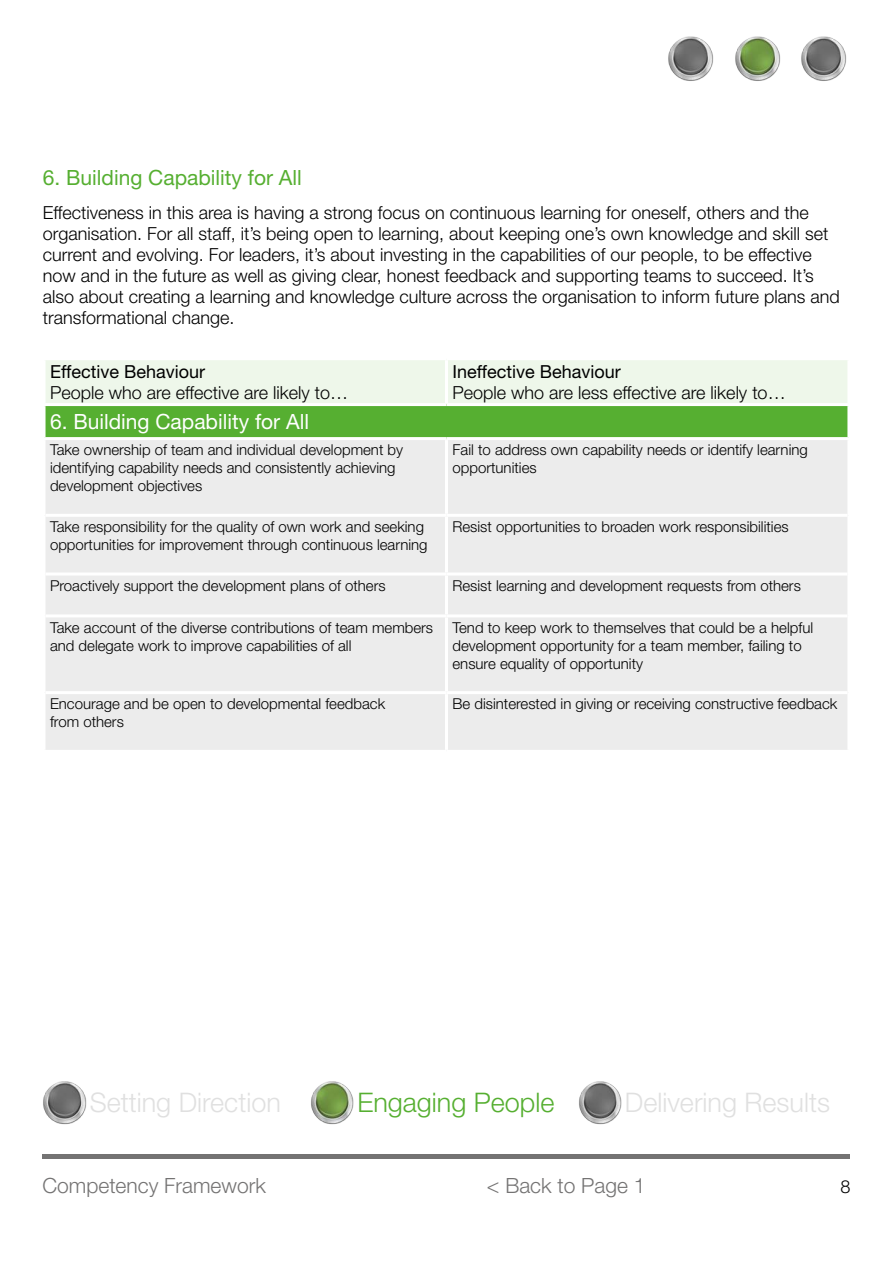
<style>
.page{position:relative;width:893px;height:1263px;background:#fff}
.page>*{position:absolute;margin:0;border:0;box-sizing:border-box;transform-origin:0 0}
.t1{font:300 27px "Helvetica Neue LT Std";color:#e0e0e0}
.t2{font:300 27px "Helvetica Neue LT Std";color:#56af31}
.t3{font:300 21px "Helvetica Neue LT Std";color:#747373}
.SubHead_in_Table{font:21px "Helvetica Neue LT Std";color:#fff}
.Sub_Heading{font:21px "Helvetica Neue LT Std";color:#56af31}
.t4{font:300 18px/21px "Helvetica Neue LT Std";color:#000}
.t5{font:300 15px/18px "Helvetica Neue LT Std";color:#000}
.s1{font-weight:400}
</style>
<div class="page">
<img style="left:43px;top:1081px;width:44px;height:44px">
<img style="left:311px;top:1081px;width:43px;height:44px">
<img style="left:579px;top:1081px;width:43px;height:44px">
<img style="left:668px;top:36px;width:46px;height:45px">
<img style="left:735px;top:36px;width:46px;height:45px">
<img style="left:801px;top:36px;width:46px;height:45px">
<div style="left:43px;top:1154px;width:807px;height:5px;background:#747373"></div>
<div style="left:46px;top:360px;width:801px;height:43px;background:#eef7ea"></div>
<div style="left:44px;top:405px;width:805px;height:34px;background:#56af31"></div>
<div style="left:46px;top:440px;width:801px;height:310px;background:#ececec"></div>
<hr style="left:43px;top:437px;width:403px;height:3px;background:#fff">
<hr style="left:46px;top:514px;width:400px;height:3px;background:#fff">
<hr style="left:46px;top:572px;width:400px;height:3px;background:#fff">
<hr style="left:46px;top:691px;width:400px;height:3px;background:#fff">
<hr style="left:46px;top:614px;width:400px;height:3px;background:#fff">
<hr style="left:445px;top:617px;width:3px;height:74px;background:#fff">
<hr style="left:445px;top:575px;width:3px;height:39px;background:#fff">
<hr style="left:445px;top:694px;width:3px;height:56px;background:#fff">
<hr style="left:446px;top:614px;width:401px;height:3px;background:#fff">
<hr style="left:43px;top:406px;width:3px;height:31px;background:#fff">
<hr style="left:847px;top:406px;width:3px;height:31px;background:#fff">
<hr style="left:445px;top:517px;width:3px;height:55px;background:#fff">
<hr style="left:446px;top:572px;width:401px;height:3px;background:#fff">
<hr style="left:446px;top:691px;width:401px;height:3px;background:#fff">
<hr style="left:43px;top:403px;width:403px;height:3px;background:#fff">
<hr style="left:446px;top:437px;width:404px;height:3px;background:#fff">
<hr style="left:445px;top:440px;width:3px;height:74px;background:#fff">
<hr style="left:446px;top:514px;width:401px;height:3px;background:#fff">
<hr style="left:445px;top:360px;width:3px;height:43px;background:#fff">
<hr style="left:446px;top:403px;width:404px;height:3px;background:#fff">
<p class="Sub_Heading" style="left:43px;top:165px;width:261px">6. Building Capability for All</p>
<p class="t4" style="left:43px;top:202px;width:798px">Effectiveness in this area is having a strong focus on continuous learning for oneself, others and the organisation. For all staff, it’s being open to learning, about keeping one’s own knowledge and skill set current and evolving. For leaders, it’s about investing in the capabilities of our people, to be effective now and in the future as well as giving clear, honest feedback and supporting teams to succeed. It’s also about creating a learning and knowledge culture across the organisation to inform future plans and transformational change.</p>
<p class="t4" style="left:50px;top:360px;width:300px"><span class="s1">Effective Behaviour<br></span>People who are effective are likely to…</p>
<p class="t4" style="left:452px;top:360px;width:335px"><span class="s1">Ineffective Behaviour<br></span>People who are less effective are likely to…</p>
<p class="SubHead_in_Table" style="left:50px;top:409px;width:261px">6. Building Capability for All</p>
<p class="t5" style="left:50px;top:441px;width:355px">Take ownership of team and individual development by identifying capability needs and consistently achieving development objectives</p>
<p class="t5" style="left:452px;top:441px;width:357px">Fail to address own capability needs or identify learning opportunities</p>
<p class="t5" style="left:50px;top:517px;width:379px">Take responsibility for the quality of own work and seeking opportunities for improvement through continuous learning</p>
<p class="t5" style="left:452px;top:517px;width:338px">Resist opportunities to broaden work responsibilities</p>
<p class="t5" style="left:50px;top:576px;width:337px">Proactively support the development plans of others</p>
<p class="t5" style="left:452px;top:576px;width:350px">Resist learning and development requests from others</p>
<p class="t5" style="left:50px;top:618px;width:385px">Take account of the diverse contributions of team members and delegate work to improve capabilities of all</p>
<p class="t5" style="left:452px;top:618px;width:362px">Tend to keep work to themselves that could be a helpful development opportunity for a team member, failing to ensure equality of opportunity</p>
<p class="t5" style="left:50px;top:695px;width:337px">Encourage and be open to developmental feedback from others</p>
<p class="t5" style="left:452px;top:695px;width:386px">Be disinterested in giving or receiving constructive feedback</p>
<h1 class="t1" style="left:90px;top:1086px;width:193px">Setting Direction</h1>
<h1 class="t2" style="left:357px;top:1086px;width:199px">Engaging People</h1>
<h1 class="t1" style="left:625px;top:1086px;width:207px">Delivering Results</h1>
<h2 class="t3" style="left:43px;top:1172px;width:225px">Competency Framework</h2>
<p class="t4" style="left:840px;top:1176px;width:12px">8</p>
<h2 class="t3" style="left:487px;top:1172px;width:160px">&lt; Back to Page 1</h2>
</div>
